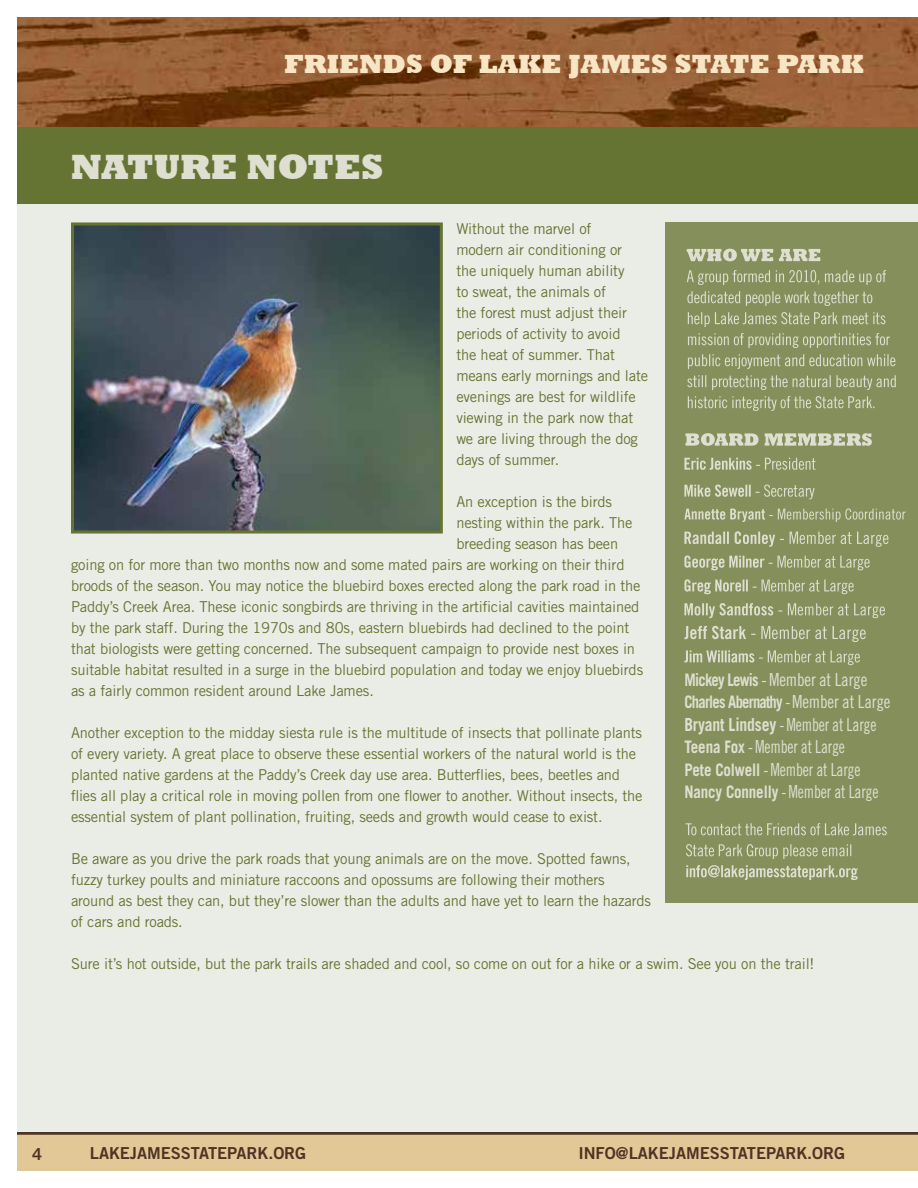
<style>
.page{position:relative;width:918px;height:1188px;background:#fff}
.page>*{position:absolute;margin:0;border:0;box-sizing:border-box;transform-origin:0 0}
.t1{font:800 36px "Rockwell";color:#dedfd1}
.t2{font:800 27px "Rockwell";color:#f7e5c4}
.t3{font:18px/22.5px "Trade Gothic Cond Eighteen";letter-spacing:-.01em;color:#dedfd1;scale:.87 1}
.t4{font:700 18px "Trade Gothic";letter-spacing:-.01em;color:#dedfd1;scale:.87 1}
.t5{font:18px "Trade Gothic Cond Eighteen";letter-spacing:-.01em;color:#dedfd1;scale:.95 1}
.t6{font:700 17.25px "Trade Gothic";letter-spacing:-.05em;color:#dedfd1;scale:.85 1}
.t7{font:700 17.25px "Trade Gothic";letter-spacing:-.01em;color:#dedfd1;scale:.87 1}
.t8{font:16.5px "Trade Gothic Bold Two";letter-spacing:-.005em;color:#4f3325}
.t9{font:15px/21px "Trade Gothic";letter-spacing:-.01em;color:#667433}
.s1{font-family:"Trade Gothic";font-weight:700;font-size:17.25px}
.s2{font-size:17.25px}
.s3{font-family:"Trade Gothic Cond Eighteen";font-weight:400}
.s4{font-family:"Trade Gothic Cond Eighteen";font-weight:400;font-size:18px}
.s5{font-family:"Trade Gothic Cond Eighteen";font-weight:400;font-size:17.25px}
</style>
<div class="page">
<img style="left:17px;top:17px;width:901px;height:110px">
<div style="left:17px;top:1134px;width:901px;height:37px;background:#e3c897"></div>
<hr style="left:17px;top:1132px;width:901px;height:3px;background:#4f3325">
<div style="left:17px;top:197px;width:901px;height:935px;background:#eaede6"></div>
<div style="left:17px;top:127px;width:901px;height:77px;background:#667433"></div>
<div style="left:665px;top:222px;width:253px;height:681px;background:#858f5b"></div>
<svg style="left:688px;top:396px;width:187px;height:15px"></svg>
<svg style="left:687px;top:375px;width:209px;height:15px"></svg>
<svg style="left:688px;top:354px;width:208px;height:15px"></svg>
<svg style="left:688px;top:333px;width:202px;height:15px"></svg>
<svg style="left:688px;top:312px;width:198px;height:15px"></svg>
<svg style="left:687px;top:291px;width:185px;height:15px"></svg>
<svg style="left:687px;top:270px;width:199px;height:15px"></svg>
<svg style="left:687px;top:249px;width:133px;height:12px"></svg>
<svg style="left:686px;top:865px;width:172px;height:15px"></svg>
<svg style="left:686px;top:844px;width:165px;height:15px"></svg>
<svg style="left:686px;top:823px;width:201px;height:12px"></svg>
<svg style="left:684px;top:485px;width:131px;height:14px"></svg>
<svg style="left:684px;top:458px;width:132px;height:12px"></svg>
<svg style="left:686px;top:433px;width:186px;height:13px"></svg>
<svg style="left:684px;top:556px;width:186px;height:14px"></svg>
<svg style="left:684px;top:650px;width:176px;height:15px"></svg>
<svg style="left:684px;top:579px;width:170px;height:15px"></svg>
<svg style="left:684px;top:626px;width:182px;height:16px"></svg>
<svg style="left:684px;top:531px;width:205px;height:16px"></svg>
<svg style="left:684px;top:508px;width:222px;height:14px"></svg>
<svg style="left:684px;top:603px;width:201px;height:15px"></svg>
<img style="left:75px;top:226px;width:364px;height:304px">
<div style="left:71px;top:222px;width:372px;height:312px;border:3px solid #667433"></div>
<h2 class="t2" style="left:285px;top:48px;width:40px">FRIENDS</h2>
<h2 class="t2" style="left:430px;top:48px;width:174px">OF LAKE JAMES</h2>
<h2 class="t2" style="left:675px;top:48px;width:20px">STATE</h2>
<h2 class="t2" style="left:777px;top:48px;width:89px">PAR K</h2>
<h1 class="t1" style="left:71px;top:146px;width:28px">NAT</h1>
<h1 class="t1" style="left:154px;top:146px;width:121px">URE NOTES</h1>
<p class="t9" style="left:456px;top:218px;width:193px">Without the marvel of<br>modern air conditioning or<br>the uniquely human ability<br>to sweat, the animals of<br>the forest must adjust their periods of activity to avoid<br>the heat of summer. That means early mornings and late evenings are best for wildlife viewing in the park now that we are living through the dog days of summer.</p>
<p class="t9" style="left:456px;top:491px;width:157px">An exception is the birds</p>
<p class="t9" style="left:456px;top:512px;width:178px">nesting within the park. The</p>
<p class="t9" style="left:456px;top:533px;width:163px">breeding season has been</p>
<p class="t9" style="left:71px;top:554px;width:555px">going on for more than two months now and some mated pairs are working on their third</p>
<p class="t9" style="left:71px;top:575px;width:571px">broods of the season. You may notice the bluebird boxes erected along the park road in the</p>
<p class="t9" style="left:71px;top:596px;width:570px">Paddy’s Creek Area. These iconic songbirds are thriving in the artificial cavities maintained</p>
<p class="t9" style="left:71px;top:617px;width:560px">by the park staff. During the 1970s and 80s, eastern bluebirds had declined to the point</p>
<p class="t9" style="left:71px;top:638px;width:566px">that biologists were getting concerned. The subsequent campaign to provide nest boxes in</p>
<p class="t9" style="left:71px;top:659px;width:574px">suitable habitat resulted in a surge in the bluebird population and today we enjoy bluebirds</p>
<p class="t9" style="left:71px;top:680px;width:304px">as a fairly common resident around Lake James.</p>
<p class="t9" style="left:71px;top:722px;width:573px">Another exception to the midday siesta rule is the multitude of insects that pollinate plants of every variety. A great place to observe these essential workers of the natural world is the planted native gardens at the Paddy’s Creek day use area. Butterflies, bees, beetles and flies all play a critical role in moving pollen from one flower to another. Without insects, the essential system of plant pollination, fruiting, seeds and growth would cease to exist.</p>
<p class="t9" style="left:71px;top:848px;width:582px">Be aware as you drive the park roads that young animals are on the move. Spotted fawns, fuzzy turkey poults and miniature raccoons and opossums are following their mothers around as best they can, but they’re slower than the adults and have yet to learn the hazards of cars and roads.</p>
<p class="t9" style="left:71px;top:953px;width:745px">Sure it’s hot outside, but the park trails are shaded and cool, so come on out for a hike or a swim. See you on the trail!</p>
<p class="t5" style="left:684px;top:669px;width:194px"><span class="s1">Mickey Lewis</span> <span class="s2">-</span> Member at Large</p>
<p class="t6" style="left:684px;top:692px;width:244px">Charles Abernathy <span class="s3">-</span> <span class="s4">Member at Large</span></p>
<p class="t4" style="left:684px;top:714px;width:222px">Bryant Lindsey <span class="s5">-</span> <span class="s3">Member at Large</span></p>
<p class="t3" style="left:684px;top:736px;width:204px"><span class="s1">Teena Fox</span> <span class="s2">-</span> Member at Large<br><span class="s1">Pete Colwell</span> <span class="s2">-</span> Member at Large</p>
<p class="t7" style="left:684px;top:782px;width:225px">Nancy Connelly <span class="s3">-</span> <span class="s4">Member at Large</span></p>
<p class="t8" style="left:32px;top:1144px;width:12px">4</p>
<p class="t8" style="left:90px;top:1143px;width:218px">LAKEJAMESSTATEPARK.ORG</p>
<p class="t8" style="left:578px;top:1143px;width:268px">INFO@LAKEJAMESSTATEPARK.ORG</p>
</div>
